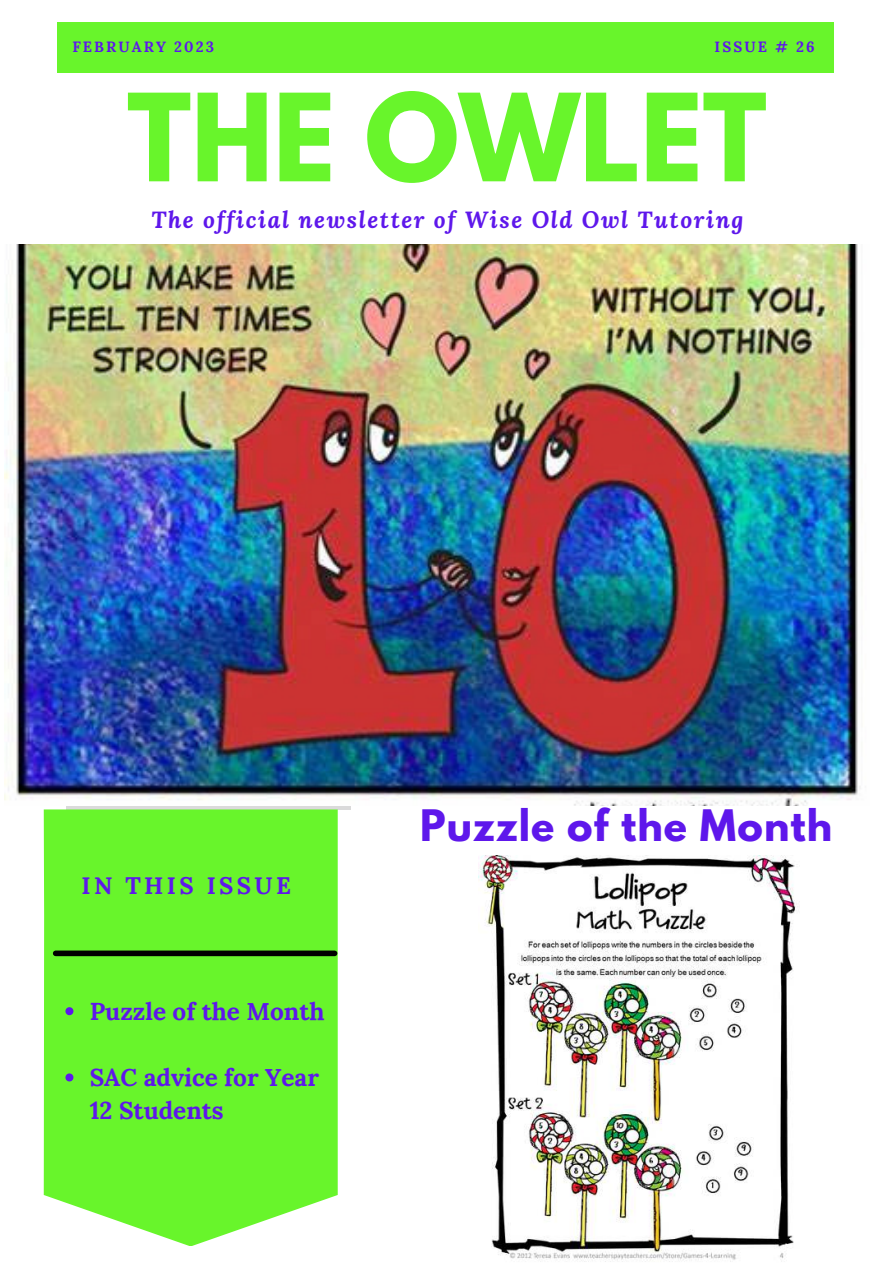
<style>
.page{position:relative;width:893px;height:1264px;background:#fff}
.page>*{position:absolute;margin:0;border:0;box-sizing:border-box;transform-origin:0 0}
.t1{font:700 107.4px "League Spartan";color:#68f52b}
.t2{font:700 38.4px "League Spartan";letter-spacing:.03em;color:#5e17eb}
.t3{font:700 24.3px/33.2px "Lora";color:#5e17eb}
.t4{font:700 23.85px "Lora";letter-spacing:.14em;color:#5e17eb}
.t5{font:italic 700 23.1px "Lora";letter-spacing:.07em;color:#5e17eb}
.t6{font:700 14.85px "Lora";letter-spacing:.14em;color:#5e17eb}
</style>
<div class="page">
<div style="left:58px;top:22px;width:775px;height:51px;background:#68f52b"></div>
<hr style="left:66px;top:806px;width:285px;height:3px;background:#000">
<img style="left:5px;top:245px;width:855px;height:561px">
<div style="left:44px;top:809px;width:294px;height:436px;background:#68f52b"></div>
<img style="left:478px;top:855px;width:320px;height:407px">
<svg style="left:65px;top:1007px;width:8px;height:8px"></svg>
<svg style="left:65px;top:1073px;width:8px;height:8px"></svg>
<div style="left:56px;top:950px;width:278px;height:6px;background:#000"></div>
<p class="t6" style="left:72px;top:34px;width:143px">FEBRUARY 2023</p>
<p class="t6" style="left:714px;top:34px;width:102px">ISSUE # 26</p>
<h1 class="t1" style="left:127px;top:54px;width:641px">THE OWLET</h1>
<p class="t5" style="left:151px;top:203px;width:593px">The official newsletter of Wise Old Owl Tutoring</p>
<p class="t4" style="left:81px;top:865px;width:211px">IN THIS ISSUE</p>
<p class="t3" style="left:90px;top:992px;width:236px">Puzzle of the Month</p>
<p class="t3" style="left:90px;top:1058px;width:231px">SAC advice for Year<br>12 Students</p>
<h2 class="t2" style="left:420px;top:795px;width:413px">Puzzle of the Month</h2>
</div>
